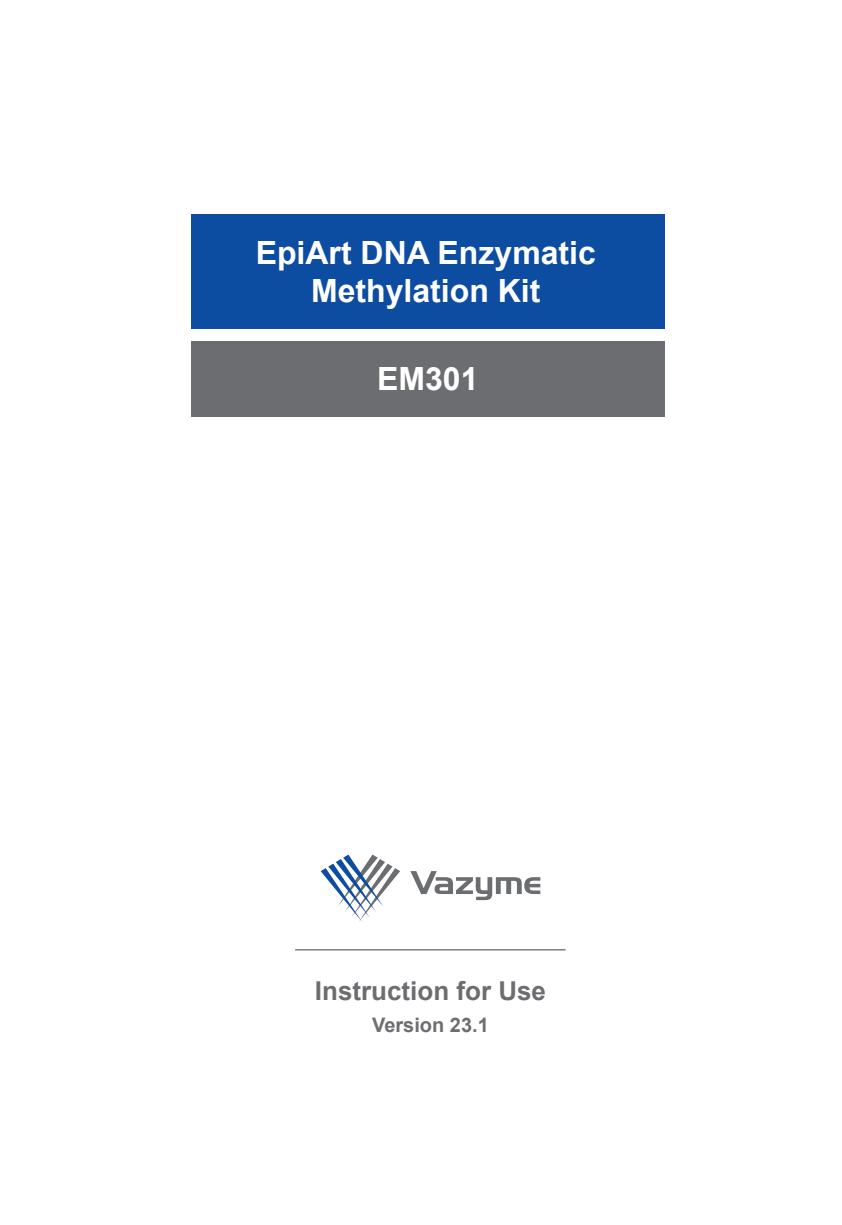
<style>
.page{position:relative;width:842px;height:1225px;background:#fff}
.page>*{position:absolute;margin:0;border:0;box-sizing:border-box;transform-origin:0 0}
.t1{font:700 32px/38px "Arial";color:#fff;text-align:center}
.t2{font:700 26px "Arial";color:#6c6d70}
.t3{font:700 20px "Arial";color:#6d6e71}
</style>
<div class="page">
<div style="left:191px;top:341px;width:474px;height:75px;background:#6c6d70"></div>
<div style="left:191px;top:214px;width:474px;height:115px;background:#0d4da1"></div>
<img style="left:295px;top:949px;width:271px;height:1px">
<svg style="left:321px;top:854px;width:79px;height:68px"></svg>
<svg style="left:410px;top:871px;width:130px;height:29px"></svg>
<p class="t1" style="left:256px;top:234px;width:342px">EpiArt DNA Enzymatic<br>Methylation Kit</p>
<p class="t1" style="left:377px;top:360px;width:103px">EM301</p>
<p class="t2" style="left:315px;top:972px;width:233px">Instruction for Use</p>
<p class="t3" style="left:372px;top:1010px;width:118px">Version 23.1</p>
</div>
